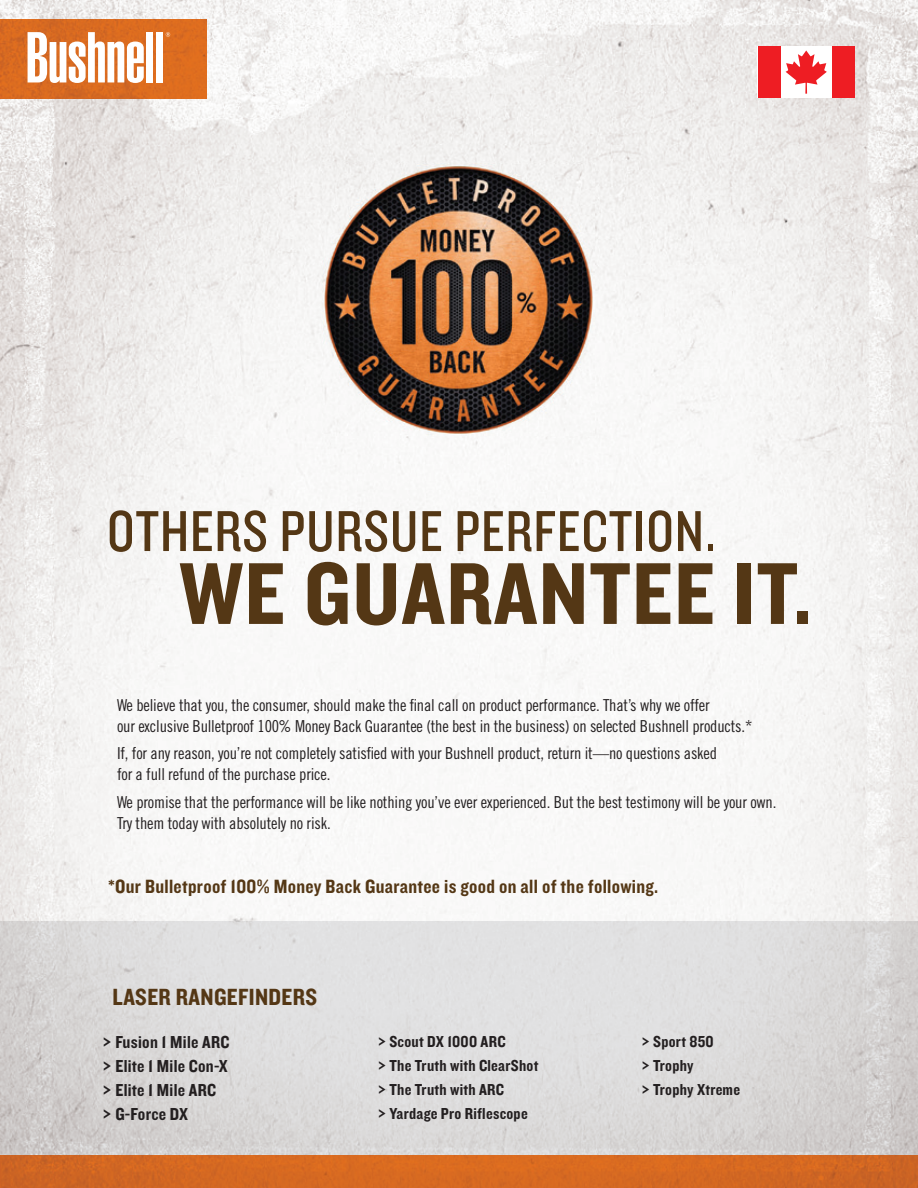
<style>
.page{position:relative;width:918px;height:1188px;background:#fff}
.page>*{position:absolute;margin:0;border:0;box-sizing:border-box;transform-origin:0 0}
.t1{font:91.05px "Knockout HTF50 Welterweight";color:#543715}
.t2{font:59.85px "Knockout HTF29 Junior Liteweight";letter-spacing:.015em;color:#543715}
.t3{font:24.3px "Knockout HTF50 Welterweight";letter-spacing:.015em;color:#543715}
.t4{font:19.95px "Knockout HTF50 Welterweight";letter-spacing:.015em;color:#543715}
.t5{font:18px/24px "Knockout HTF50 Welterweight";letter-spacing:.015em;color:#231f20}
.t6{font:16.5px/21px "Trade Gothic Cond Eighteen";letter-spacing:-.01em;color:#231f20}
.t7{font:16.5px/24px "Knockout HTF50 Welterweight";letter-spacing:.015em;color:#231f20}
</style>
<div class="page">
<img style="left:0;top:0;width:918px;height:922px">
<img style="left:0;top:922px;width:918px;height:266px">
<img style="left:323px;top:164px;width:271px;height:271px">
<div style="left:758px;top:46px;width:97px;height:51px;background:#fff"></div>
<div style="left:758px;top:46px;width:23px;height:51px;background:#ee1d23"></div>
<div style="left:832px;top:46px;width:23px;height:51px;background:#ee1d23"></div>
<svg style="left:786px;top:50px;width:41px;height:44px"></svg>
<img style="left:0;top:19px;width:206px;height:80px">
<svg style="left:166px;top:32px;width:4px;height:5px"></svg>
<svg style="left:28px;top:32px;width:116px;height:51px"></svg>
<div style="left:146px;top:32px;width:7px;height:50px;background:#fff"></div>
<div style="left:156px;top:32px;width:7px;height:50px;background:#fff"></div>
<h2 class="t2" style="left:107px;top:501px;width:611px">OTHERS PURSUE PERFECTION.</h2>
<h1 class="t1" style="left:179px;top:546px;width:635px">WE GUARANTEE IT.</h1>
<p class="t6" style="left:117px;top:694px;width:637px">We believe that you, the consumer, should make the final call on product performance. That’s why we offer<br>our exclusive Bulletproof 100% Money Back Guarantee (the best in the business) on selected Bushnell products.*</p>
<p class="t6" style="left:117px;top:743px;width:602px">If, for any reason, you’re not completely satisfied with your Bushnell product, return it—no questions asked for a full refund of the purchase price.</p>
<p class="t6" style="left:117px;top:792px;width:661px">We promise that the performance will be like nothing you’ve ever experienced. But the best testimony will be your own.<br>Try them today with absolutely no risk.</p>
<p class="t4" style="left:108px;top:875px;width:552px">*Our Bulletproof 100% Money Back Guarantee is good on all of the following.</p>
<h3 class="t3" style="left:113px;top:985px;width:206px">LASER RANGEFINDERS</h3>
<p class="t5" style="left:103px;top:1030px;width:128px">&gt; Fusion 1 Mile ARC &gt; Elite 1 Mile Con-X &gt; Elite 1 Mile ARC &gt; G-Force DX</p>
<p class="t7" style="left:378px;top:1030px;width:162px">&gt; Scout DX 1000 ARC<br>&gt; The Truth with ClearShot &gt; The Truth with ARC<br>&gt; Yardage Pro Riflescope</p>
<p class="t7" style="left:642px;top:1030px;width:100px">&gt; Sport 850<br>&gt; Trophy<br>&gt; Trophy Xtreme</p>
</div>
